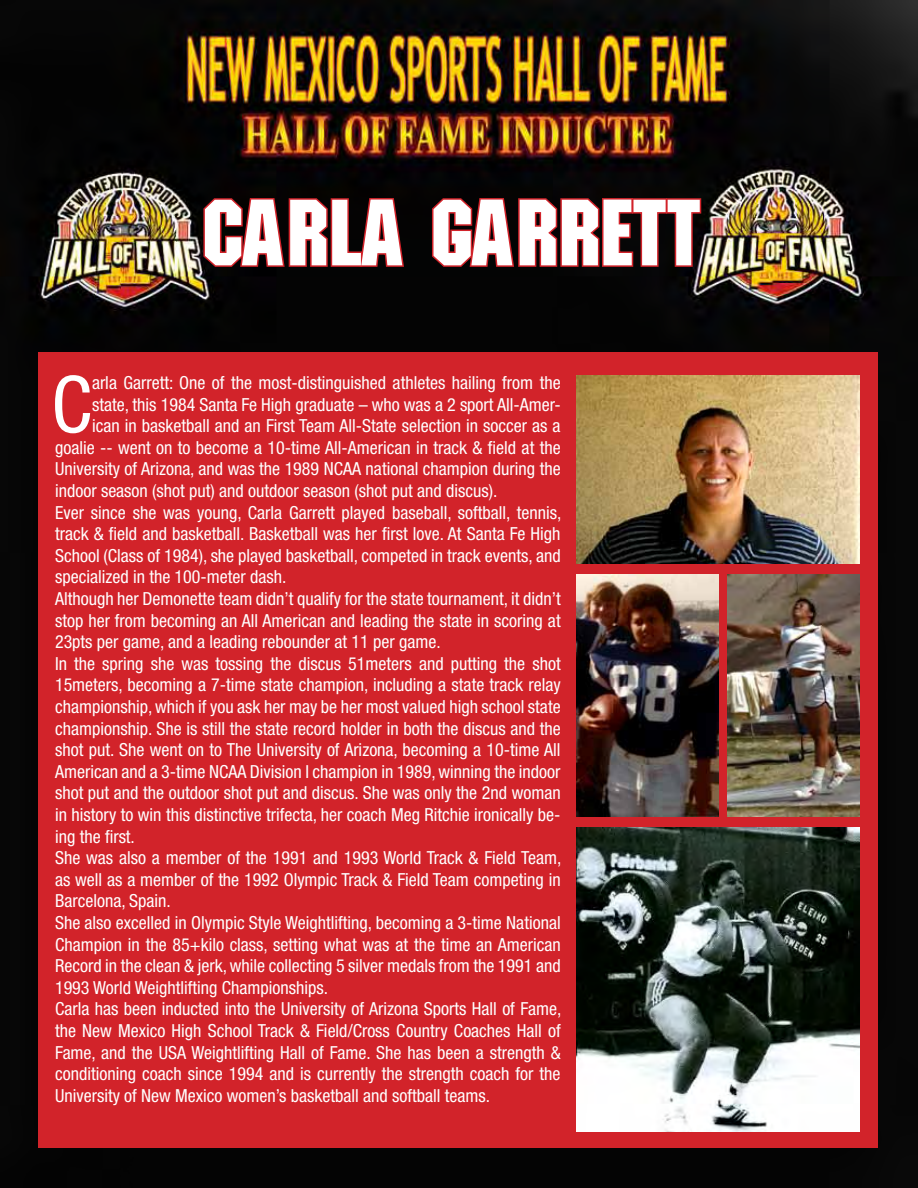
<style>
.page{position:relative;width:918px;height:1188px;background:#fff}
.page>*{position:absolute;margin:0;border:0;box-sizing:border-box;transform-origin:0 0}
.t1{font:91.5px "Motor Plain";color:#fff}
.t2{font:condensed 78.45px "Helvetica Neue LT Std";color:#fff}
.t3{font:condensed 18px "Helvetica Neue LT Std";color:#fff}
</style>
<div class="page">
<img style="left:0;top:0;width:918px;height:1188px">
<svg style="left:202px;top:197px;width:204px;height:72px;background:#3a0b0d"></svg>
<svg style="left:430px;top:197px;width:273px;height:72px;background:#3d0d0f"></svg>
<div style="left:38px;top:352px;width:840px;height:796px;background:#d2232a"></div>
<img style="left:577px;top:376px;width:283px;height:187px">
<img style="left:577px;top:827px;width:283px;height:305px">
<img style="left:577px;top:575px;width:141px;height:241px">
<img style="left:728px;top:575px;width:132px;height:241px">
<h1 class="t1" style="left:202px;top:179px;width:500px">CARLA GARRETT</h1>
<h2 class="t2" style="left:51px;top:359px;width:42px">C</h2>
<p class="t3" style="left:92px;top:372px;width:470px">arla Garrett: One of the most-distinguished athletes hailing from the</p>
<p class="t3" style="left:92px;top:394px;width:470px">state, this 1984 Santa Fe High graduate – who was a 2 sport All-Amer-</p>
<p class="t3" style="left:92px;top:415px;width:470px">ican in basketball and an First Team All-State selection in soccer as a</p>
<p class="t3" style="left:55px;top:437px;width:507px">goalie -- went on to become a 10-time All-American in track &amp; field at the</p>
<p class="t3" style="left:55px;top:459px;width:507px">University of Arizona, and was the 1989 NCAA national champion during the</p>
<p class="t3" style="left:55px;top:480px;width:444px">indoor season (shot put) and outdoor season (shot put and discus).</p>
<p class="t3" style="left:55px;top:502px;width:508px">Ever since she was young, Carla Garrett played baseball, softball, tennis,</p>
<p class="t3" style="left:55px;top:523px;width:507px">track &amp; field and basketball. Basketball was her first love. At Santa Fe High</p>
<p class="t3" style="left:55px;top:545px;width:507px">School (Class of 1984), she played basketball, competed in track events, and</p>
<p class="t3" style="left:55px;top:567px;width:233px">specialized in the 100-meter dash.</p>
<p class="t3" style="left:55px;top:588px;width:507px">Although her Demonette team didn’t qualify for the state tournament, it didn’t</p>
<p class="t3" style="left:55px;top:610px;width:507px">stop her from becoming an All American and leading the state in scoring at</p>
<p class="t3" style="left:55px;top:631px;width:387px">23pts per game, and a leading rebounder at 11 per game.</p>
<p class="t3" style="left:55px;top:653px;width:507px">In the spring she was tossing the discus 51meters and putting the shot</p>
<p class="t3" style="left:55px;top:675px;width:507px">15meters, becoming a 7-time state champion, including a state track relay</p>
<p class="t3" style="left:55px;top:696px;width:507px">championship, which if you ask her may be her most valued high school state</p>
<p class="t3" style="left:55px;top:718px;width:507px">championship. She is still the state record holder in both the discus and the</p>
<p class="t3" style="left:55px;top:739px;width:507px">shot put. She went on to The University of Arizona, becoming a 10-time All</p>
<p class="t3" style="left:55px;top:761px;width:507px">American and a 3-time NCAA Division I champion in 1989, winning the indoor</p>
<p class="t3" style="left:55px;top:783px;width:507px">shot put and the outdoor shot put and discus. She was only the 2nd woman</p>
<p class="t3" style="left:55px;top:804px;width:507px">in history to win this distinctive trifecta, her coach Meg Ritchie ironically be-</p>
<p class="t3" style="left:55px;top:826px;width:81px">ing the first.</p>
<p class="t3" style="left:55px;top:847px;width:508px">She was also a member of the 1991 and 1993 World Track &amp; Field Team,</p>
<p class="t3" style="left:55px;top:869px;width:507px">as well as a member of the 1992 Olympic Track &amp; Field Team competing in</p>
<p class="t3" style="left:55px;top:891px;width:117px">Barcelona, Spain.</p>
<p class="t3" style="left:55px;top:912px;width:507px">She also excelled in Olympic Style Weightlifting, becoming a 3-time National</p>
<p class="t3" style="left:55px;top:934px;width:507px">Champion in the 85+kilo class, setting what was at the time an American</p>
<p class="t3" style="left:55px;top:955px;width:507px">Record in the clean &amp; jerk, while collecting 5 silver medals from the 1991 and</p>
<p class="t3" style="left:55px;top:977px;width:275px">1993 World Weightlifting Championships.</p>
<p class="t3" style="left:55px;top:999px;width:508px">Carla has been inducted into the University of Arizona Sports Hall of Fame,</p>
<p class="t3" style="left:55px;top:1020px;width:507px">the New Mexico High School Track &amp; Field/Cross Country Coaches Hall of</p>
<p class="t3" style="left:55px;top:1042px;width:507px">Fame, and the USA Weightlifting Hall of Fame. She has been a strength &amp;</p>
<p class="t3" style="left:55px;top:1063px;width:507px">conditioning coach since 1994 and is currently the strength coach for the</p>
<p class="t3" style="left:55px;top:1085px;width:436px">University of New Mexico women’s basketball and softball teams.</p>
</div>
